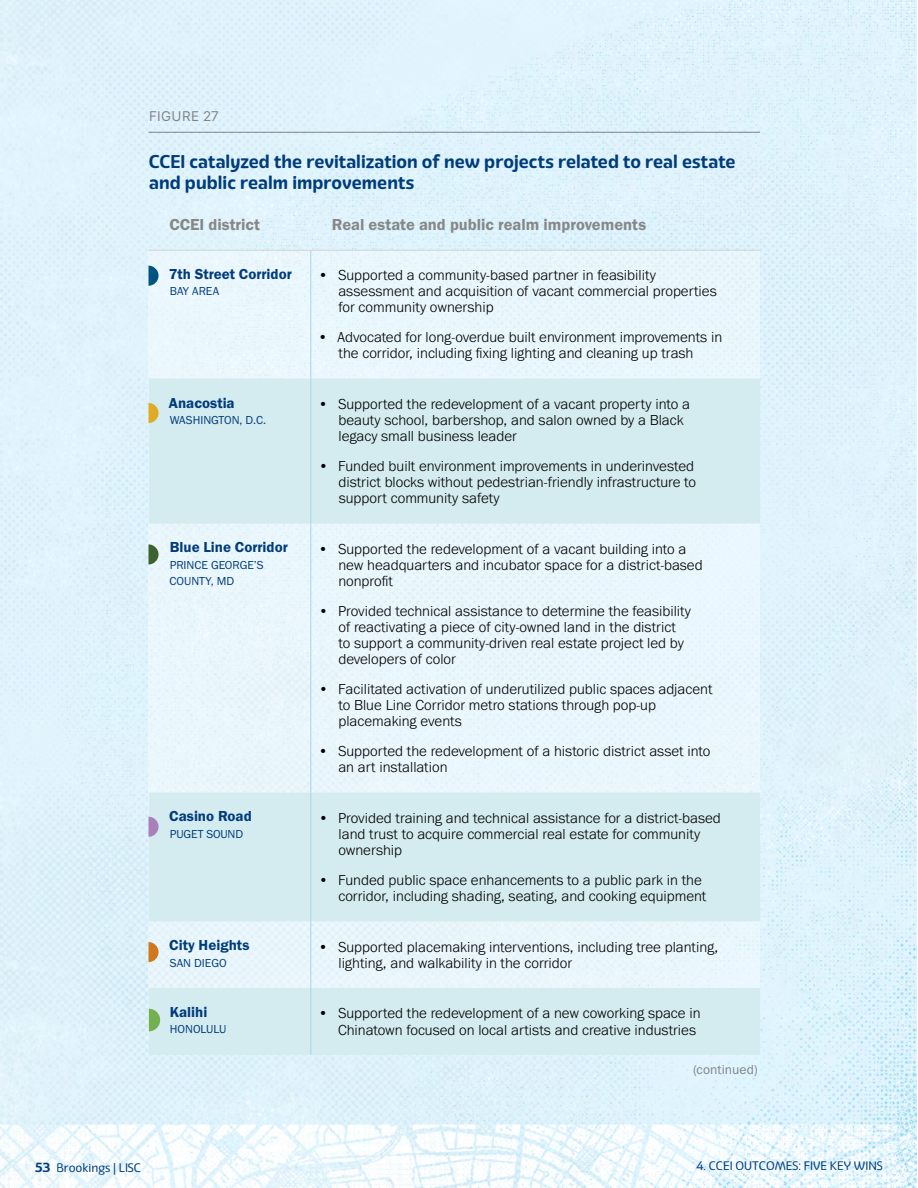
<style>
.page{position:relative;width:918px;height:1188px;background:#fff}
.page>*{position:absolute;margin:0;border:0;box-sizing:border-box;transform-origin:0 0}
.t1{font:700 18px/21.6px "Eigerdals";color:#003c7c}
.t2{font:16.5px "Franklin Gothic URW Dem";color:#878787}
.t3{font:300 15px/16.2px "Franklin Gothic URW";color:#000}
.t4{font:15px "Franklin Gothic URW Dem";color:#003c7c}
.t5{font:13.5px "Franklin Gothic URW Boo";letter-spacing:.005em;color:#808285}
.t6{font:13.5px "Inter";letter-spacing:.03em;color:#808285}
.t7{font:12px/16.5px "Franklin Gothic URW Boo";color:#003c7c}
.t8{font:12px "Eigerdals";color:#003c7c}
.s1{font-weight:700;font-size:12.75px}
</style>
<div class="page">
<img style="left:0;top:0;width:917px;height:1188px">
<div style="left:148px;top:251px;width:612px;height:788px;background:#eaf7fd"></div>
<hr style="left:148px;top:132px;width:612px;height:1px;background:#808285">
<svg style="left:149px;top:379px;width:161px;height:676px;fill:#d6ecf1"></svg>
<svg style="left:311px;top:379px;width:449px;height:676px;fill:#d5ebef"></svg>
<hr style="left:149px;top:250px;width:162px;height:1px;background:#d1d3d4">
<hr style="left:311px;top:250px;width:449px;height:1px;background:#d1d3d4">
<hr style="left:310px;top:251px;width:1px;height:128px;background:#acd2f0">
<hr style="left:310px;top:379px;width:1px;height:145px;background:#acd2f0">
<hr style="left:310px;top:524px;width:1px;height:269px;background:#acd2f0">
<hr style="left:310px;top:793px;width:1px;height:128px;background:#acd2f0">
<hr style="left:310px;top:921px;width:1px;height:67px;background:#acd2f0">
<hr style="left:310px;top:988px;width:1px;height:67px;background:#acd2f0">
<svg style="left:148px;top:403px;width:11px;height:20px"></svg>
<svg style="left:148px;top:266px;width:11px;height:20px"></svg>
<svg style="left:148px;top:942px;width:11px;height:20px"></svg>
<svg style="left:148px;top:817px;width:11px;height:20px"></svg>
<svg style="left:148px;top:544px;width:11px;height:21px"></svg>
<svg style="left:149px;top:1009px;width:11px;height:22px"></svg>
<p class="t6" style="left:149px;top:106px;width:71px">FIGURE 27</p>
<p class="t1" style="left:149px;top:150px;width:588px">CCEI catalyzed the revitalization of new projects related to real estate and public realm improvements</p>
<p class="t2" style="left:169px;top:214px;width:92px">CCEI district</p>
<p class="t2" style="left:332px;top:214px;width:316px">Real estate and public realm improvements</p>
<p class="t4" style="left:169px;top:265px;width:125px">7th Street Corridor</p>
<p class="t7" style="left:170px;top:283px;width:51px">BAY AREA</p>
<p class="t3" style="left:338px;top:267px;width:380px;text-indent:-20px">• Supported a community-based partner in feasibility assessment and acquisition of vacant commercial properties for community ownership</p>
<p class="t3" style="left:318px;top:329px;width:406px;text-align:center">• Advocated for long-overdue built environment improvements in the corridor, including fixing lighting and cleaning up trash</p>
<p class="t4" style="left:169px;top:393px;width:67px">Anacostia</p>
<p class="t7" style="left:170px;top:412px;width:98px">WASHINGTON, D.C.</p>
<p class="t3" style="left:338px;top:395px;width:353px;text-indent:-20px">• Supported the redevelopment of a vacant property into a beauty school, barbershop, and salon owned by a Black legacy small business leader</p>
<p class="t3" style="left:338px;top:458px;width:359px;text-indent:-20px">• Funded built environment improvements in underinvested district blocks without pedestrian-friendly infrastructure to support community safety</p>
<p class="t4" style="left:170px;top:538px;width:120px">Blue Line Corridor</p>
<p class="t7" style="left:170px;top:556px;width:96px">PRINCE GEORGE’S<br>COUNTY, MD</p>
<p class="t3" style="left:338px;top:540px;width:366px;text-indent:-20px">• Supported the redevelopment of a vacant building into a new headquarters and incubator space for a district-based nonprofit</p>
<p class="t3" style="left:338px;top:602px;width:354px;text-indent:-20px">• Provided technical assistance to determine the feasibility of reactivating a piece of city-owned land in the district to support a community-driven real estate project led by developers of color</p>
<p class="t3" style="left:338px;top:681px;width:376px;text-indent:-20px">• Facilitated activation of underutilized public spaces adjacent to Blue Line Corridor metro stations through pop-up placemaking events</p>
<p class="t3" style="left:338px;top:743px;width:373px;text-indent:-20px">• Supported the redevelopment of a historic district asset into an art installation</p>
<p class="t4" style="left:169px;top:807px;width:84px">Casino Road</p>
<p class="t7" style="left:170px;top:826px;width:75px">PUGET SOUND</p>
<p class="t3" style="left:338px;top:809px;width:384px;text-indent:-20px">• Provided training and technical assistance for a district-based land trust to acquire commercial real estate for community ownership</p>
<p class="t3" style="left:338px;top:872px;width:370px;text-indent:-20px">• Funded public space enhancements to a public park in the corridor, including shading, seating, and cooking equipment</p>
<p class="t4" style="left:169px;top:936px;width:82px">City Heights</p>
<p class="t7" style="left:170px;top:954px;width:58px">SAN DIEGO</p>
<p class="t3" style="left:339px;top:938px;width:381px;text-indent:-20px">• Supported placemaking interventions, including tree planting, lighting, and walkability in the corridor</p>
<p class="t4" style="left:170px;top:1003px;width:39px">Kalihi</p>
<p class="t7" style="left:170px;top:1021px;width:58px">HONOLULU</p>
<p class="t3" style="left:318px;top:1005px;width:384px;text-align:right">• Supported the redevelopment of a new coworking space in<br>Chinatown focused on local artists and creative industries</p>
<p class="t5" style="left:693px;top:1061px;width:66px">(continued)</p>
<p class="t8" style="left:35px;top:1160px;width:107px"><span class="s1">53</span> Brookings | LISC</p>
<p class="t8" style="left:696px;top:1158px;width:188px">4. CCEI OUTCOMES: FIVE KEY WINS</p>
</div>
